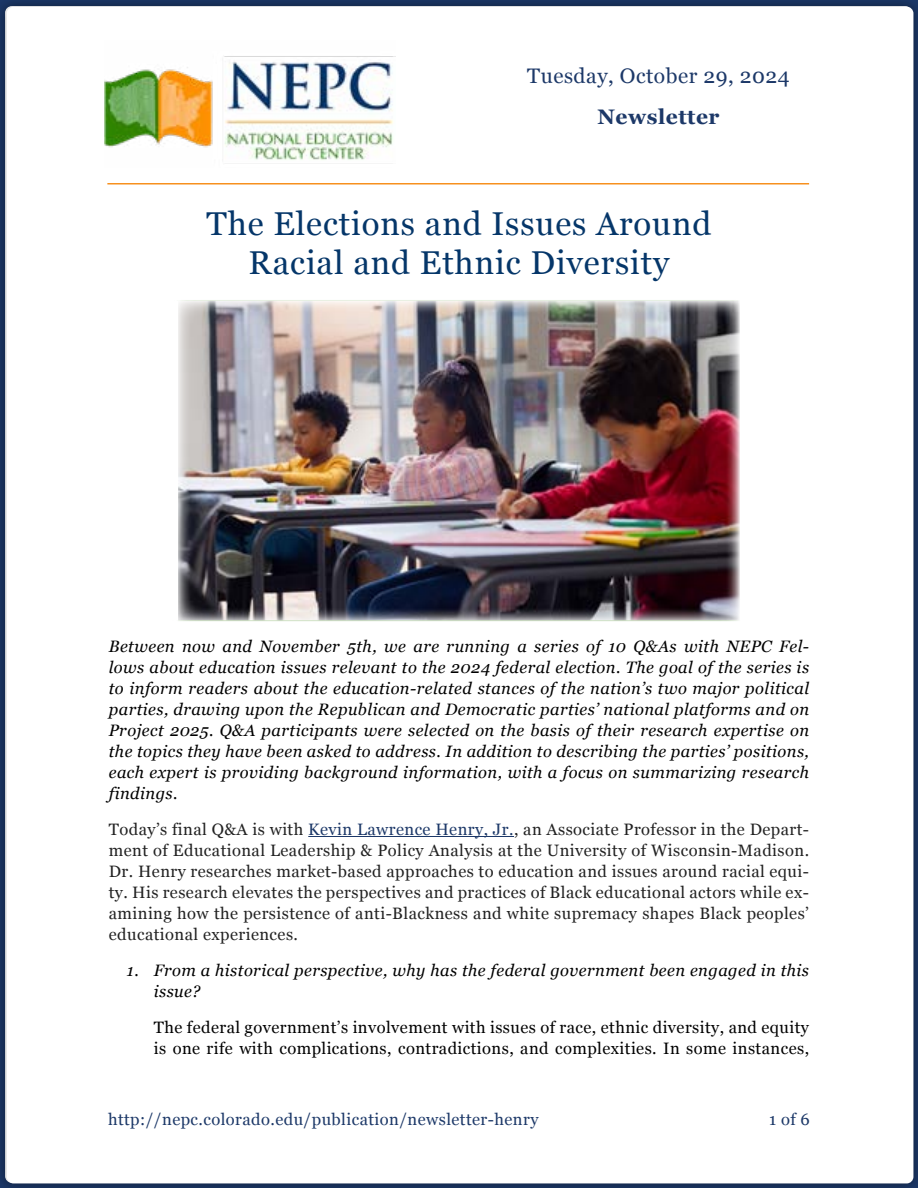
<style>
.page{position:relative;width:918px;height:1188px;background:#fff}
.page>*{position:absolute;margin:0;border:0;box-sizing:border-box;transform-origin:0 0}
.t1{font:33px/39px "Georgia";letter-spacing:.025em;color:#053669;text-align:center}
.t2{font:21px "Georgia";letter-spacing:.025em;color:#1c3868}
.t3{font:700 21px "Georgia";letter-spacing:.025em;color:#1c3868}
.t4{font:italic 16.5px/21px "Georgia";letter-spacing:.025em;color:#000;text-align:justify}
.t5{font:16.5px/21px "Georgia";letter-spacing:.025em;color:#222;text-align:justify}
.t6{font:16.5px/21px "Georgia";letter-spacing:.025em;color:#000}
.t7{font:16.5px "Georgia";letter-spacing:.025em;color:#1c3868}
.s1{color:#1c3868}
</style>
<div class="page">
<div style="left:0;top:0;width:918px;height:1188px;background:#000;opacity:.25"></div>
<div style="left:7px;top:7px;width:906px;height:1176px;background:#fff;border-radius:7px"></div>
<hr style="left:308px;top:836px;width:206px;height:1px;background:#1c3868">
<img style="left:105px;top:56px;width:290px;height:104px">
<img style="left:178px;top:302px;width:562px;height:317px">
<hr style="left:107px;top:183px;width:702px;height:1px;background:#f7901e">
<p class="t2" style="left:527px;top:64px;width:264px">Tuesday, October 29, 2024</p>
<p class="t3" style="left:597px;top:105px;width:124px">Newsletter</p>
<h1 class="t1" style="left:206px;top:204px;width:507px">The Elections and Issues Around<br>Racial and Ethnic Diversity</h1>
<p class="t4" style="left:109px;top:636px;width:702px">Between now and November 5th, we are running a series of 10 Q&amp;As with NEPC Fel&shy;lows about education issues relevant to the 2024 federal election. The goal of the series is to inform readers about the education-related stances of the nation’s two major political parties, drawing upon the Republican and Democratic parties’ national platforms and on Project 2025. Q&amp;A participants were selected on the basis of their research expertise on the topics they have been asked to address. In addition to describing the parties’ positions, each expert is providing background information, with a focus on summarizing research findings.</p>
<p class="t5" style="left:109px;top:819px;width:702px">Today’s final Q&amp;A is with <span class="s1">Kevin Lawrence Henry, Jr.</span>, an Associate Professor in the Depart&shy;ment of Educational Leadership &amp; Policy Analysis at the University of Wisconsin-Madison.<br>Dr. Henry researches market-based approaches to education and issues around racial equi&shy;ty. His research elevates the perspectives and practices of Black educational actors while ex&shy;amining how the persistence of anti-Blackness and white supremacy shapes Black peoples’ educational experiences.</p>
<p class="t4" style="left:154px;top:960px;width:657px;text-indent:-27px">1. From a historical perspective, why has the federal government been engaged in this issue?</p>
<p class="t6" style="left:154px;top:1017px;width:657px">The federal government’s involvement with issues of race, ethnic diversity, and equity is one rife with complications, contradictions, and complexities. In some instances,</p>
<p class="t7" style="left:108px;top:1109px;width:432px">http://nepc.colorado.edu/publication/newsletter-henry</p>
<p class="t7" style="left:769px;top:1109px;width:42px">1 of 6</p>
</div>
